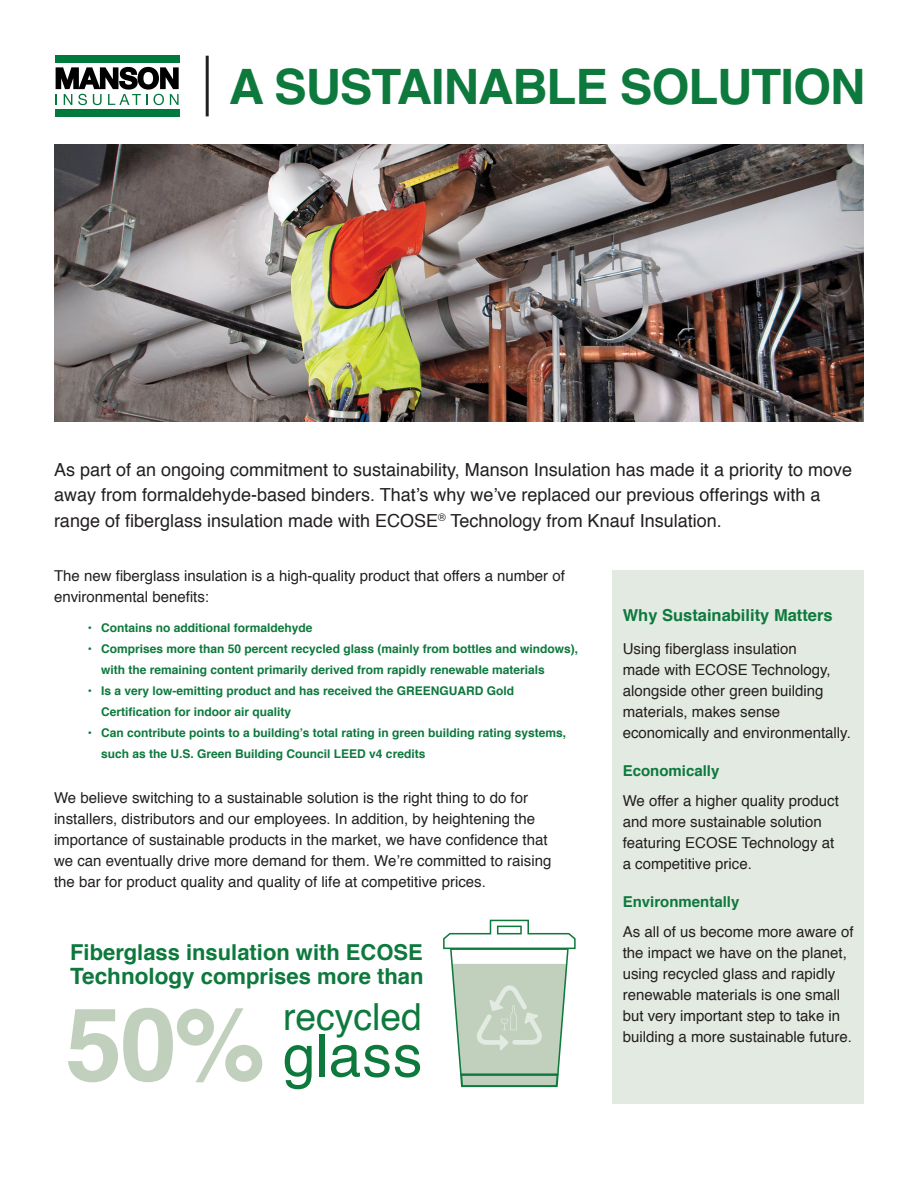
<style>
.page{position:relative;width:918px;height:1188px;background:#fff}
.page>*{position:absolute;margin:0;border:0;box-sizing:border-box;transform-origin:0 0}
.t1{font:700 101.85px "Helvetica";color:#c0d0bd}
.t2{font:58.65px "Helvetica";letter-spacing:.01em;color:#0d793d}
.t3{font:700 48.9px "Helvetica";letter-spacing:-.02em;color:#0d793d}
.t4{font:37.35px "Helvetica";color:#0d793d}
.t5{font:700 22.05px "Helvetica";color:#0d793d}
.t6{font:700 21.9px "Helvetica";color:#0d793d}
.t7{font:18px/25.5px "Helvetica";color:#231f20}
.t8{font:700 16.5px "Helvetica";color:#0d793d}
.t9{font:15px/21px "Helvetica";color:#231f20}
.t10{font:700 15px "Helvetica";color:#0d793d}
.t11{font:700 12px/21px "Helvetica";color:#0d793d}
.s1{font-size:22.5px}
</style>
<div class="page">
<div style="left:55px;top:56px;width:124px;height:7px;background:#00793c"></div>
<div style="left:55px;top:109px;width:124px;height:7px;background:#00793c"></div>
<svg style="left:56px;top:67px;width:123px;height:38px"></svg>
<hr style="left:206px;top:56px;width:3px;height:60px;background:#231f20">
<div style="left:612px;top:570px;width:252px;height:534px;background:#e3eae1"></div>
<svg style="left:443px;top:920px;width:133px;height:168px"></svg>
<img style="left:54px;top:145px;width:810px;height:276px">
<p class="t3" style="left:229px;top:47px;width:638px">A SUSTAINABLE SOLUTION</p>
<p class="t7" style="left:54px;top:457px;width:800px">As part of an ongoing commitment to sustainability, Manson Insulation has made it a priority to move away from formaldehyde-based binders. That’s why we’ve replaced our previous offerings with a range of fiberglass insulation made with ECOSE<sup>®</sup> Technology from Knauf Insulation.</p>
<p class="t9" style="left:54px;top:566px;width:512px">The new fiberglass insulation is a high-quality product that offers a number of environmental benefits:</p>
<p class="t11" style="left:88px;top:618px;width:226px">• Contains no additional formaldehyde</p>
<p class="t11" style="left:101px;top:639px;width:478px;text-indent:-14px">• Comprises more than 50 percent recycled glass (mainly from bottles and windows), with the remaining content primarily derived from rapidly renewable materials</p>
<p class="t11" style="left:101px;top:681px;width:414px;text-indent:-14px">• Is a very low-emitting product and has received the GREENGUARD Gold<br>Certification for indoor air quality</p>
<p class="t11" style="left:101px;top:723px;width:466px;text-indent:-14px">• Can contribute points to a building’s total rating in green building rating systems, such as the U.S. Green Building Council LEED v4 credits</p>
<p class="t9" style="left:54px;top:788px;width:499px">We believe switching to a sustainable solution is the right thing to do for installers, distributors and our employees. In addition, by heightening the importance of sustainable products in the market, we have confidence that we can eventually drive more demand for them. We’re committed to raising</p>
<p class="t9" style="left:54px;top:872px;width:433px">the bar for product quality and quality of life at competitive prices.</p>
<p class="t6" style="left:70px;top:935px;width:354px">Fiberglass insulation with ECOSE</p>
<p class="t5" style="left:70px;top:958px;width:355px"><span class="s1">Technology</span> comprises more than</p>
<p class="t1" style="left:65px;top:962px;width:201px">50%</p>
<p class="t4" style="left:283px;top:988px;width:140px">recycled</p>
<p class="t2" style="left:283px;top:1011px;width:141px">glass</p>
<p class="t8" style="left:623px;top:602px;width:211px">Why Sustainability Matters</p>
<p class="t9" style="left:623px;top:639px;width:230px">Using fiberglass insulation<br>made with ECOSE Technology, alongside other green building materials, makes sense economically and environmentally.</p>
<p class="t10" style="left:623px;top:759px;width:98px">Economically</p>
<p class="t9" style="left:623px;top:791px;width:218px">We offer a higher quality product and more sustainable solution featuring ECOSE Technology at</p>
<p class="t9" style="left:623px;top:854px;width:131px">a competitive price.</p>
<p class="t10" style="left:623px;top:890px;width:118px">Environmentally</p>
<p class="t9" style="left:623px;top:922px;width:232px">As all of us become more aware of the impact we have on the planet, using recycled glass and rapidly renewable materials is one small but very important step to take in building a more sustainable future.</p>
</div>
